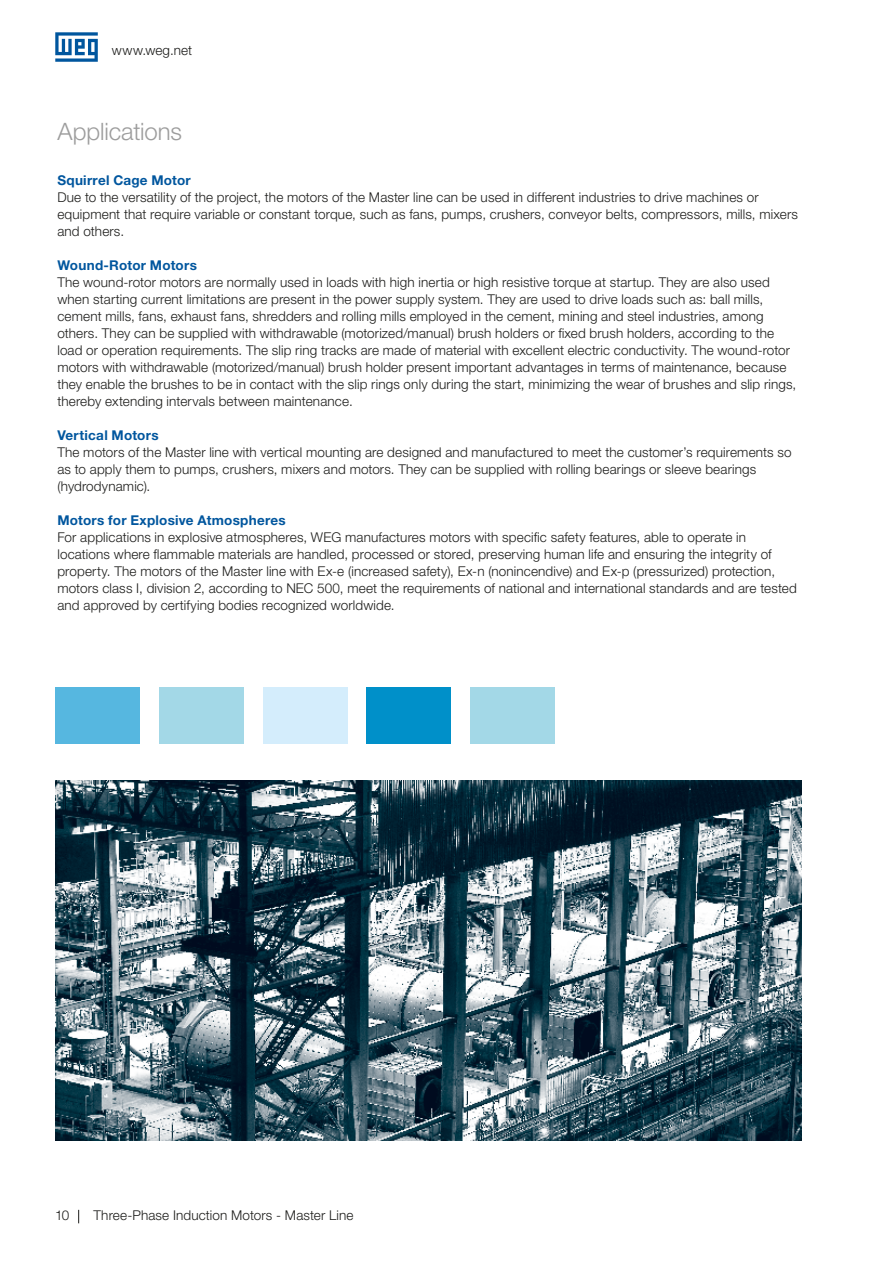
<style>
.page{position:relative;width:893px;height:1263px;background:#fff}
.page>*{position:absolute;margin:0;border:0;box-sizing:border-box;transform-origin:0 0}
.t1{font:300 24px "Helvetica Neue LT Pro";letter-spacing:-.005em;color:#9d9d9d}
.t2{font:300 13.5px/17px "Helvetica Neue LT Pro";letter-spacing:.01em;color:#1d1d1b}
.t3{font:700 13.5px "Helvetica Neue LT Pro";letter-spacing:.02em;color:#00569e}
</style>
<div class="page">
<svg style="left:55px;top:32px;width:43px;height:30px"></svg>
<svg style="left:78px;top:1210px;width:1px;height:13px"></svg>
<img style="left:55px;top:780px;width:746px;height:361px">
<div style="left:55px;top:687px;width:85px;height:57px;background:#56b7e0"></div>
<div style="left:159px;top:687px;width:85px;height:57px;background:#a3d8e7"></div>
<div style="left:263px;top:687px;width:84px;height:57px;background:#d4edfc"></div>
<div style="left:366px;top:687px;width:85px;height:57px;background:#0090c9"></div>
<div style="left:470px;top:687px;width:85px;height:57px;background:#a3d8e7"></div>
<p class="t2" style="left:112px;top:42px;width:82px">www.weg.net</p>
<h1 class="t1" style="left:57px;top:117px;width:126px">Applications</h1>
<p class="t3" style="left:57px;top:172px;width:135px">Squirrel Cage Motor</p>
<p class="t2" style="left:57px;top:188px;width:742px">Due to the versatility of the project, the motors of the Master line can be used in different industries to drive machines or equipment that require variable or constant torque, such as fans, pumps, crushers, conveyor belts, compressors, mills, mixers and others.</p>
<p class="t3" style="left:57px;top:257px;width:141px">Wound-Rotor Motors</p>
<p class="t2" style="left:57px;top:274px;width:740px">The wound-rotor motors are normally used in loads with high inertia or high resistive torque at startup. They are also used when starting current limitations are present in the power supply system. They are used to drive loads such as: ball mills, cement mills, fans, exhaust fans, shredders and rolling mills employed in the cement, mining and steel industries, among others. They can be supplied with withdrawable (motorized/manual) brush holders or fixed brush holders, according to the load or operation requirements. The slip ring tracks are made of material with excellent electric conductivity. The wound-rotor motors with withdrawable (motorized/manual) brush holder present important advantages in terms of maintenance, because they enable the brushes to be in contact with the slip rings only during the start, minimizing the wear of brushes and slip rings, thereby extending intervals between maintenance.</p>
<p class="t3" style="left:57px;top:427px;width:103px">Vertical Motors</p>
<p class="t2" style="left:57px;top:444px;width:736px">The motors of the Master line with vertical mounting are designed and manufactured to meet the customer’s requirements so as to apply them to pumps, crushers, mixers and motors. They can be supplied with rolling bearings or sleeve bearings (hydrodynamic).</p>
<p class="t3" style="left:57px;top:512px;width:230px">Motors for Explosive Atmospheres</p>
<p class="t2" style="left:57px;top:529px;width:741px">For applications in explosive atmospheres, WEG manufactures motors with specific safety features, able to operate in locations where flammable materials are handled, processed or stored, preserving human life and ensuring the integrity of property. The motors of the Master line with Ex-e (increased safety), Ex-n (nonincendive) and Ex-p (pressurized) protection, motors class I, division 2, according to NEC 500, meet the requirements of national and international standards and are tested and approved by certifying bodies recognized worldwide.</p>
<p class="t2" style="left:55px;top:1207px;width:16px">10</p>
<p class="t2" style="left:94px;top:1207px;width:262px">Three-Phase Induction Motors - Master Line</p>
</div>
